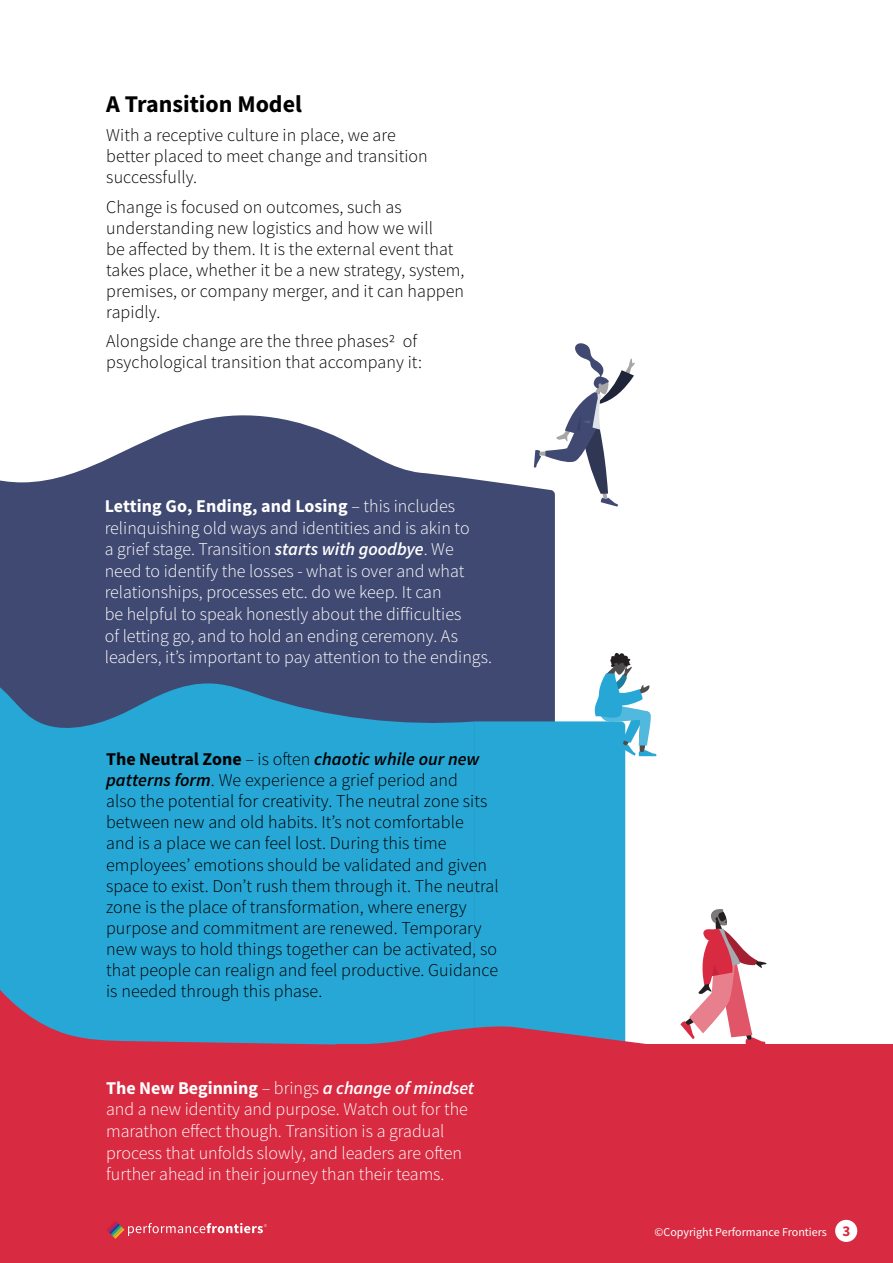
<style>
.page{position:relative;width:893px;height:1263px;background:#fff}
.page>*{position:absolute;margin:0;border:0;box-sizing:border-box;transform-origin:0 0}
.t1{font:700 24px "Source Sans Pro";color:#000}
.t2{font:300 18px/21px "Source Sans Pro";letter-spacing:.005em;color:#000}
.t3{font:300 18px/21.6px "Source Sans Pro";color:#fff}
.t4{font:12px "Source Sans Pro";color:#fff}
.s1{font-weight:700}
.s2{font-weight:600;font-style:italic}
.s3{font-weight:700;font-size:15px;color:#d82a41}
</style>
<div class="page">
<svg style="left:555px;top:343px;width:80px;height:164px"></svg>
<svg style="left:697px;top:909px;width:70px;height:135px"></svg>
<svg style="left:0;top:415px;width:555px;height:306px;fill:#3f4971"></svg>
<svg style="left:0;top:635px;width:475px;height:169px;background:#317da8"></svg>
<div style="left:475px;top:721px;width:150px;height:83px;background:#26a7d5"></div>
<svg style="left:0;top:804px;width:697px;height:458px;background:#6d85a9"></svg>
<div style="left:336px;top:1044px;width:557px;height:218px;background:#d82a41"></div>
<svg style="left:592px;top:653px;width:65px;height:103px"></svg>
<div style="left:835px;top:1220px;width:22px;height:22px;background:#fff;border-radius:50%"></div>
<svg style="left:106px;top:1220px;width:161px;height:19px;background:#d94a5c"></svg>
<h1 class="t1" style="left:106px;top:88px;width:197px">A Transition Model</h1>
<p class="t2" style="left:106px;top:125px;width:323px">With a receptive culture in place, we are better placed to meet change and transition successfully.</p>
<p class="t2" style="left:106px;top:196px;width:360px">Change is focused on outcomes, such as understanding new logistics and how we will<br>be affected by them. It is the external event that takes place, whether it be a new strategy, system, premises, or company merger, and it can happen rapidly.</p>
<p class="t2" style="left:106px;top:331px;width:317px">Alongside change are the three phases2 of psychological transition that accompany it:</p>
<p class="t3" style="left:105px;top:495px;width:389px"><span class="s1">Letting Go, Ending, and Losing</span> – this includes relinquishing old ways and identities and is akin to<br>a grief stage. Transition <span class="s2">starts with goodbye</span>. We need to identify the losses - what is over and what relationships, processes etc. do we keep. It can<br>be helpful to speak honestly about the difficulties<br>of letting go, and to hold an ending ceremony. As leaders, it’s important to pay attention to the endings.</p>
<p class="t2" style="left:106px;top:749px;width:394px"><span class="s1">The Neutral Zone</span> – is often <span class="s2">chaotic while our new patterns form</span>. We experience a grief period and<br>also the potential for creativity. The neutral zone sits between new and old habits. It’s not comfortable<br>and is a place we can feel lost. During this time employees’ emotions should be validated and given space to exist. Don’t rush them through it. The neutral zone is the place of transformation, where energy purpose and commitment are renewed. Temporary new ways to hold things together can be activated, so that people can realign and feel productive. Guidance is needed through this phase.</p>
<p class="t3" style="left:106px;top:1077px;width:370px"><span class="s1">The New Beginning</span> – brings <span class="s2">a change of mindset </span>and a new identity and purpose. Watch out for the marathon effect though. Transition is a gradual process that unfolds slowly, and leaders are often further ahead in their journey than their teams.</p>
<p class="t4" style="left:655px;top:1224px;width:197px">©Copyright Performance Frontiers <span class="s3">3</span></p>
</div>
